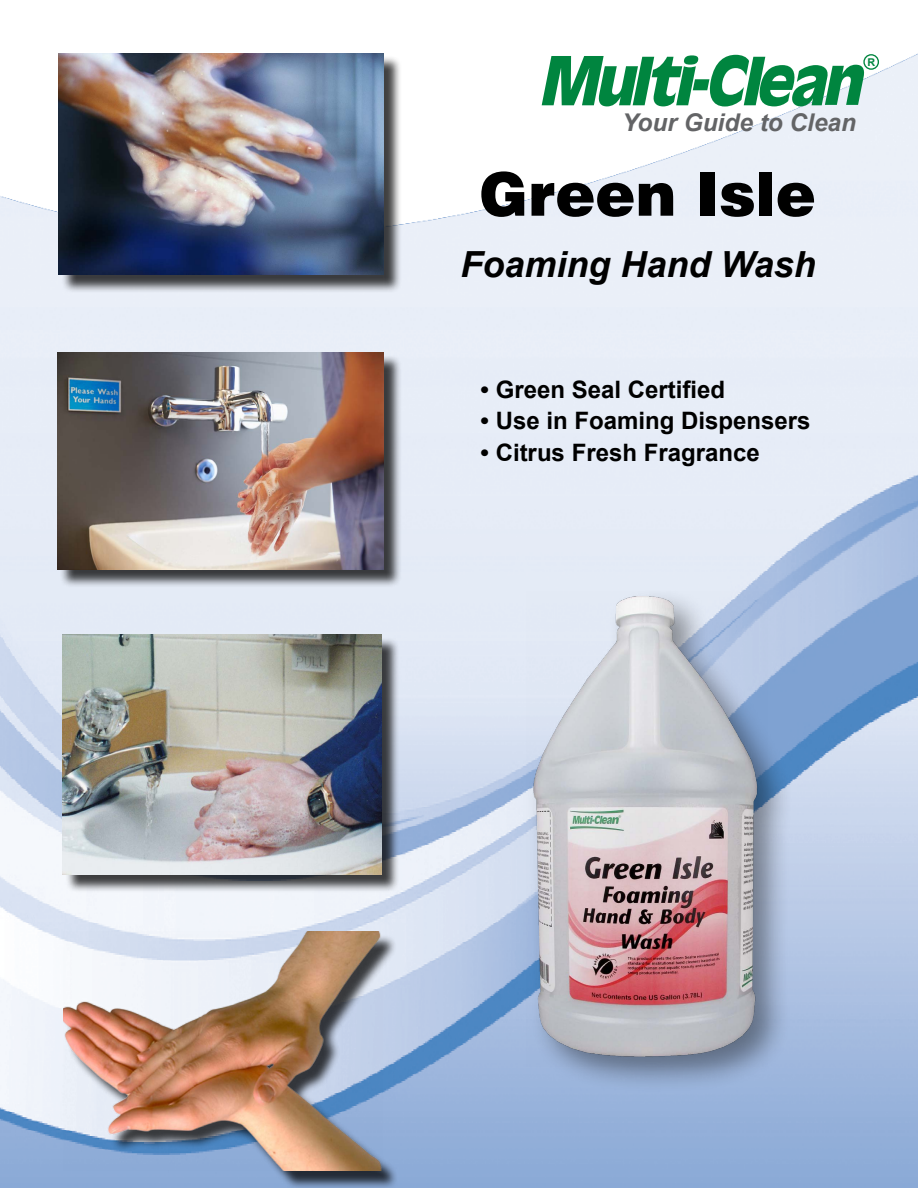
<style>
.page{position:relative;width:918px;height:1188px;background:#fff}
.page>*{position:absolute;margin:0;border:0;box-sizing:border-box;transform-origin:0 0}
.t1{font:900 60px "Swiss 721 BT";color:#000}
.t2{font:italic 700 36px "Arial";color:#000}
.t3{font:italic 700 24.45px "Arial";color:#636466}
.t4{font:700 24px "Arial";color:#000}
.t5{font:700 10.8px "Arial";color:#00853f}
</style>
<div class="page">
<img style="left:0;top:53px;width:918px;height:1135px">
<div style="left:61px;top:56px;width:341px;height:237px;background:#000;opacity:.75"></div>
<img style="left:58px;top:53px;width:325px;height:222px">
<div style="left:60px;top:354px;width:342px;height:234px;background:#000;opacity:.75"></div>
<img style="left:57px;top:352px;width:326px;height:217px">
<svg style="left:542px;top:55px;width:323px;height:52px"></svg>
<div style="left:864px;top:55px;width:14px;height:14px;background:#fff;border-radius:50%"></div>
<div style="left:863px;top:54px;width:16px;height:16px;border:1px solid #00853f;border-radius:50%"></div>
<div style="left:65px;top:637px;width:335px;height:256px;background:#000;opacity:.75"></div>
<img style="left:63px;top:635px;width:318px;height:239px">
<div style="left:66px;top:934px;width:332px;height:254px;background:#000;opacity:.75"></div>
<img style="left:64px;top:932px;width:318px;height:239px">
<div style="left:526px;top:588px;width:268px;height:505px;background:#000;opacity:.4"></div>
<img style="left:526px;top:591px;width:242px;height:476px">
<p class="t5" style="left:867px;top:55px;width:9px">R</p>
<p class="t3" style="left:622px;top:106px;width:236px">Your Guide to Clean</p>
<h1 class="t1" style="left:479px;top:158px;width:338px">Green Isle</h1>
<h2 class="t2" style="left:461px;top:240px;width:357px">Foaming Hand Wash</h2>
<p class="t4" style="left:481px;top:373px;width:246px">• Green Seal Certified</p>
<p class="t4" style="left:481px;top:405px;width:331px">• Use in Foaming Dispensers</p>
<p class="t4" style="left:481px;top:436px;width:281px">• Citrus Fresh Fragrance</p>
</div>
